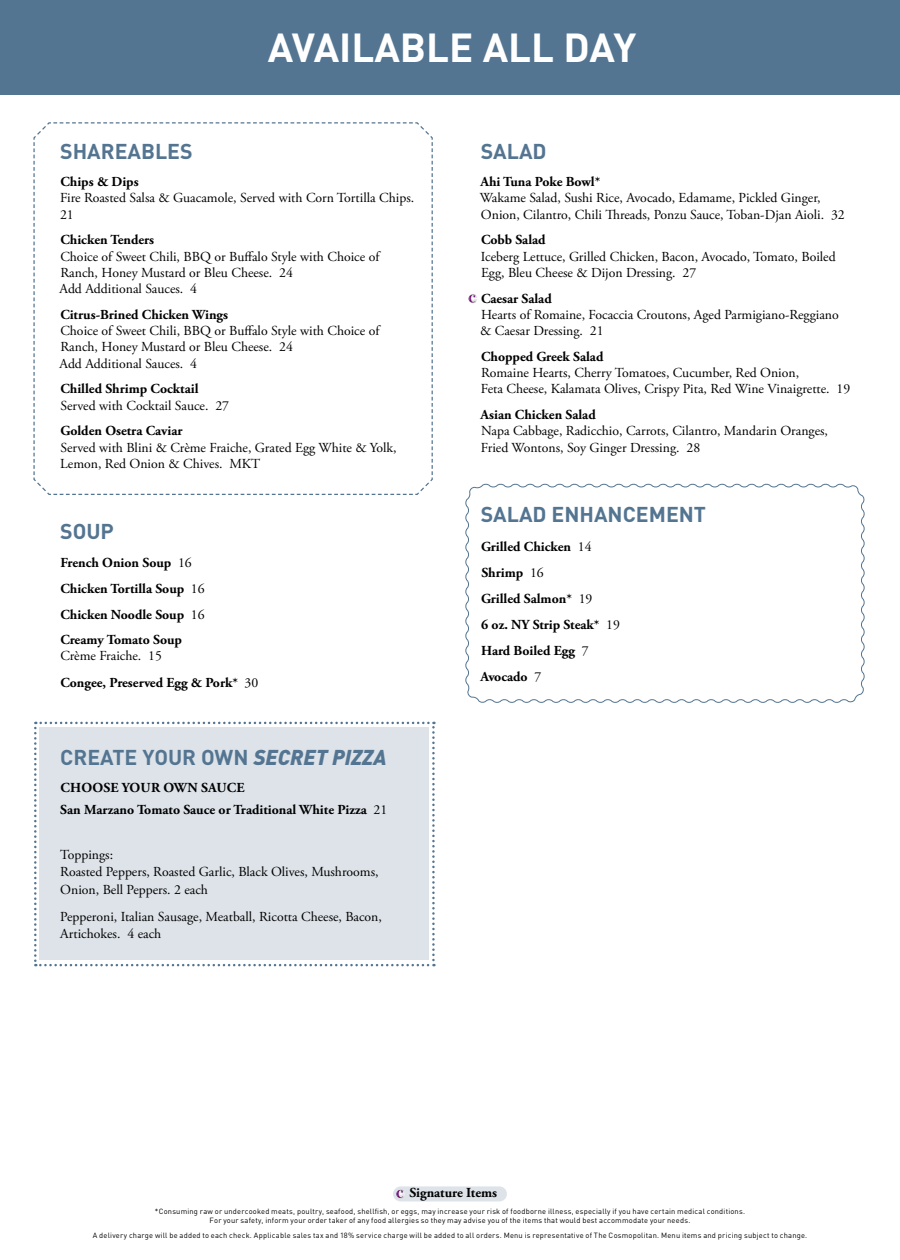
<style>
.page{position:relative;width:900px;height:1260px;background:#fff}
.page>*{position:absolute;margin:0;border:0;box-sizing:border-box;transform-origin:0 0}
.Heading_White{font:700 40px "DIN";color:#fff}
.Section_Heading{font:700 21.25px "DIN";color:#547591}
.Description{font:13.75px/16.2px "Adobe Garamond Pro";color:#000}
.Item_Name{font:700 13.75px "Adobe Garamond Pro";color:#000}
.t1{font:7.5px/8.8px "DIN Pro";letter-spacing:.03em;color:#000;text-align:center}
.s1{font-weight:400}
.s2{font-weight:900;font-style:italic}
</style>
<div class="page">
<div style="left:34px;top:722px;width:401px;height:244px;background:#dde3e9"></div>
<div style="left:0;top:0;width:900px;height:94px;background:#547591"></div>
<svg style="left:33px;top:122px;width:400px;height:373px"></svg>
<svg style="left:465px;top:483px;width:400px;height:220px"></svg>
<svg style="left:468px;top:294px;width:9px;height:9px"></svg>
<div style="left:393px;top:1186px;width:114px;height:15px;background:#dde3e9;border-radius:8px"></div>
<svg style="left:396px;top:1189px;width:9px;height:10px"></svg>
<h1 class="Heading_White" style="left:268px;top:22px;width:370px">AVAILABLE ALL DAY</h1>
<h2 class="Section_Heading" style="left:60px;top:137px;width:134px">SHAREABLES</h2>
<h3 class="Item_Name" style="left:60px;top:174px;width:80px">Chips &amp; Dips</h3>
<p class="Description" style="left:60px;top:191px;width:356px">Fire Roasted Salsa &amp; Guacamole, Served with Corn Tortilla Chips.<br>21</p>
<h3 class="Item_Name" style="left:60px;top:232px;width:95px">Chicken Tenders</h3>
<p class="Description" style="left:60px;top:249px;width:321px">Choice of Sweet Chili, BBQ or Buffalo Style with Choice of<br>Ranch, Honey Mustard or Bleu Cheese. 24</p>
<p class="Description" style="left:60px;top:281px;width:139px">Add Additional Sauces. 4</p>
<h3 class="Item_Name" style="left:60px;top:307px;width:169px">Citrus-Brined Chicken Wings</h3>
<p class="Description" style="left:60px;top:323px;width:321px">Choice of Sweet Chili, BBQ or Buffalo Style with Choice of<br>Ranch, Honey Mustard or Bleu Cheese. 24</p>
<p class="Description" style="left:60px;top:356px;width:139px">Add Additional Sauces. 4</p>
<h3 class="Item_Name" style="left:60px;top:381px;width:140px">Chilled Shrimp Cocktail</h3>
<p class="Description" style="left:61px;top:398px;width:170px">Served with Cocktail Sauce. 27</p>
<h3 class="Item_Name" style="left:60px;top:423px;width:124px">Golden Osetra Caviar</h3>
<p class="Description" style="left:60px;top:440px;width:338px">Served with Blini &amp; Crème Fraiche, Grated Egg White &amp; Yolk,<br>Lemon, Red Onion &amp; Chives. MKT</p>
<h2 class="Section_Heading" style="left:60px;top:517px;width:55px">SOUP</h2>
<p class="Item_Name" style="left:61px;top:555px;width:133px">French Onion Soup <span class="s1">16</span></p>
<p class="Item_Name" style="left:60px;top:581px;width:146px">Chicken Tortilla Soup <span class="s1">16</span></p>
<p class="Item_Name" style="left:60px;top:607px;width:146px">Chicken Noodle Soup <span class="s1">16</span></p>
<h3 class="Item_Name" style="left:60px;top:632px;width:123px">Creamy Tomato Soup</h3>
<p class="Description" style="left:60px;top:648px;width:103px">Crème Fraiche. 15</p>
<p class="Item_Name" style="left:60px;top:675px;width:199px">Congee, Preserved Egg &amp; Pork* <span class="s1">30</span></p>
<h2 class="Section_Heading" style="left:60px;top:743px;width:328px">CREATE YOUR OWN <span class="s2">SECRET PIZZA</span></h2>
<p class="Item_Name" style="left:60px;top:780px;width:186px">CHOOSE YOUR OWN SAUCE</p>
<p class="Item_Name" style="left:60px;top:802px;width:328px">San Marzano Tomato Sauce or Traditional White Pizza <span class="s1">21</span></p>
<h3 class="Description" style="left:60px;top:847px;width:54px">Toppings:</h3>
<p class="Description" style="left:60px;top:864px;width:320px;line-height:17.5px">Roasted Peppers, Roasted Garlic, Black Olives, Mushrooms,<br>Onion, Bell Peppers. 2 each</p>
<p class="Description" style="left:60px;top:908px;width:323px;line-height:17.5px">Pepperoni, Italian Sausage, Meatball, Ricotta Cheese, Bacon,<br>Artichokes. 4 each</p>
<h2 class="Section_Heading" style="left:481px;top:137px;width:67px">SALAD</h2>
<h3 class="Item_Name" style="left:480px;top:174px;width:121px">Ahi Tuna Poke Bowl*</h3>
<p class="Description" style="left:480px;top:191px;width:366px">Wakame Salad, Sushi Rice, Avocado, Edamame, Pickled Ginger,<br>Onion, Cilantro, Chili Threads, Ponzu Sauce, Toban-Djan Aioli. 32</p>
<h3 class="Item_Name" style="left:481px;top:232px;width:66px">Cobb Salad</h3>
<p class="Description" style="left:481px;top:249px;width:356px">Iceberg Lettuce, Grilled Chicken, Bacon, Avocado, Tomato, Boiled<br>Egg, Bleu Cheese &amp; Dijon Dressing. 27</p>
<h3 class="Item_Name" style="left:481px;top:290px;width:72px">Caesar Salad</h3>
<p class="Description" style="left:480px;top:307px;width:360px">Hearts of Romaine, Focaccia Croutons, Aged Parmigiano-Reggiano &amp; Caesar Dressing. 21</p>
<h3 class="Item_Name" style="left:481px;top:348px;width:124px">Chopped Greek Salad</h3>
<p class="Description" style="left:481px;top:365px;width:371px">Romaine Hearts, Cherry Tomatoes, Cucumber, Red Onion,<br>Feta Cheese, Kalamata Olives, Crispy Pita, Red Wine Vinaigrette. 19</p>
<h3 class="Item_Name" style="left:481px;top:407px;width:117px">Asian Chicken Salad</h3>
<p class="Description" style="left:481px;top:423px;width:349px">Napa Cabbage, Radicchio, Carrots, Cilantro, Mandarin Oranges,<br>Fried Wontons, Soy Ginger Dressing. 28</p>
<h2 class="Section_Heading" style="left:481px;top:501px;width:227px">SALAD ENHANCEMENT</h2>
<p class="Item_Name" style="left:481px;top:539px;width:112px">Grilled Chicken <span class="s1">14</span></p>
<p class="Item_Name" style="left:481px;top:565px;width:64px">Shrimp <span class="s1">16</span></p>
<p class="Item_Name" style="left:481px;top:591px;width:113px">Grilled Salmon* <span class="s1">19</span></p>
<p class="Item_Name" style="left:481px;top:617px;width:140px">6 oz. NY Strip Steak* <span class="s1">19</span></p>
<p class="Item_Name" style="left:481px;top:643px;width:109px">Hard Boiled Egg <span class="s1">7</span></p>
<p class="Item_Name" style="left:480px;top:669px;width:62px">Avocado <span class="s1">7</span></p>
<p class="Item_Name" style="left:409px;top:1185px;width:89px">Signature Items</p>
<p class="t1" style="left:155px;top:1207px;width:592px">*Consuming raw or undercooked meats, poultry, seafood, shellfish, or eggs, may increase your risk of foodborne illness, especially if you have certain medical conditions.<br>For your safety, inform your order taker of any food allergies so they may advise you of the items that would best accommodate your needs.</p>
<p class="t1" style="left:93px;top:1230px;width:716px">A delivery charge will be added to each check. Applicable sales tax and 18% service charge will be added to all orders. Menu is representative of The Cosmopolitan. Menu items and pricing subject to change.</p>
</div>
